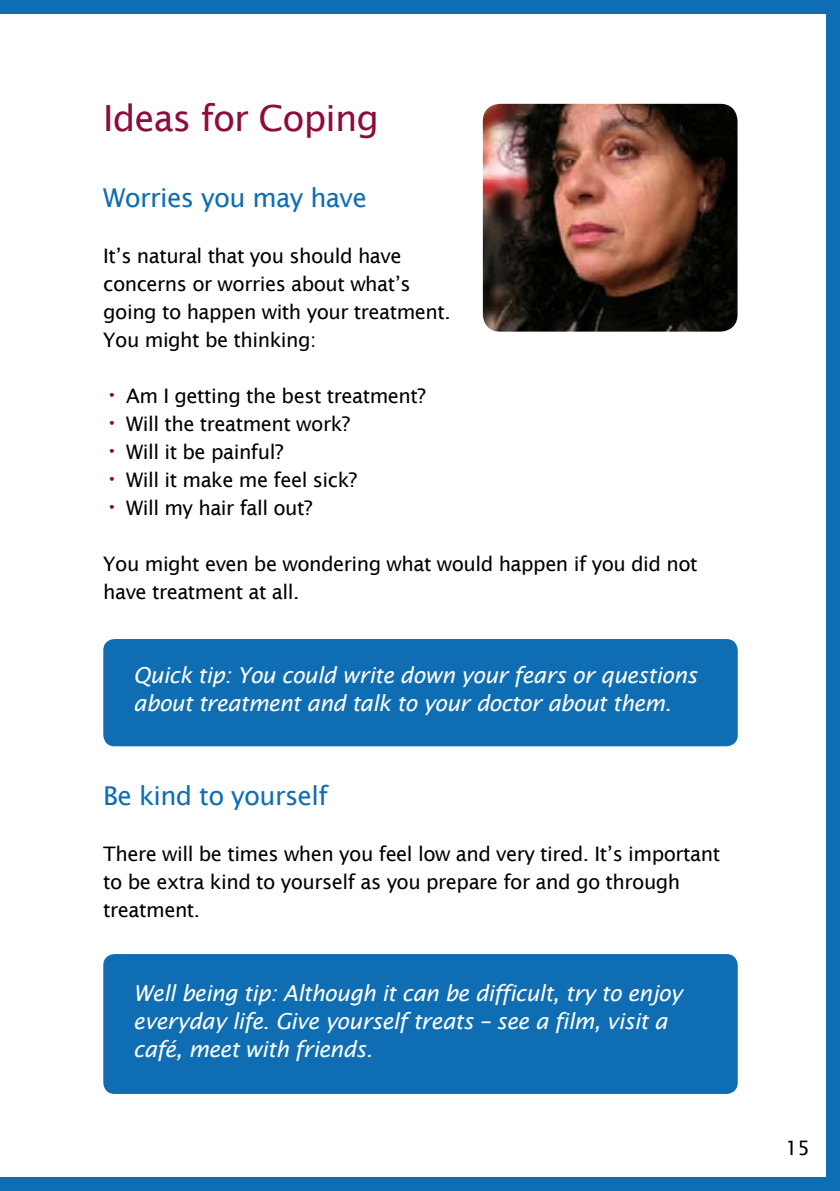
<style>
.page{position:relative;width:840px;height:1191px;background:#fff}
.page>*{position:absolute;margin:0;border:0;box-sizing:border-box;transform-origin:0 0}
.t1{font:36px "Lucida Sans";letter-spacing:-.025em;color:#8e0c3a}
.t2{font:26px "Lucida Sans";letter-spacing:-.025em;color:#0f6db4}
.t3{font:italic 22px/28px "Lucida Sans";letter-spacing:-.025em;color:#fff}
.t4{font:20px/28px "Lucida Sans";letter-spacing:-.025em;color:#000}
.s1{font-size:28px;color:#8e0c3a}
</style>
<div class="page">
<div style="left:0;top:0;width:839px;height:1191px;background:#0f6db4"></div>
<div style="left:0;top:14px;width:825px;height:1162px;background:#fff"></div>
<div style="left:103px;top:639px;width:634px;height:107px;background:#0f6db4;border-radius:11px"></div>
<div style="left:103px;top:954px;width:634px;height:140px;background:#0f6db4;border-radius:11px"></div>
<img style="left:482px;top:104px;width:255px;height:228px">
<h1 class="t1" style="left:103px;top:97px;width:277px">Ideas for Coping</h1>
<h2 class="t2" style="left:103px;top:183px;width:265px">Worries you may have</h2>
<p class="t4" style="left:103px;top:242px;width:349px">It’s natural that you should have concerns or worries about what’s going to happen with your treatment.<br>You might be thinking:</p>
<p class="t4" style="left:103px;top:382px;width:324px"><span class="s1">•</span> Am I getting the best treatment?</p>
<p class="t4" style="left:103px;top:410px;width:248px"><span class="s1">•</span> Will the treatment work?</p>
<p class="t4" style="left:103px;top:438px;width:182px"><span class="s1">•</span> Will it be painful?</p>
<p class="t4" style="left:103px;top:466px;width:255px"><span class="s1">•</span> Will it make me feel sick?</p>
<p class="t4" style="left:103px;top:494px;width:211px"><span class="s1">•</span> Will my hair fall out?</p>
<p class="t4" style="left:103px;top:550px;width:595px">You might even be wondering what would happen if you did not have treatment at all.</p>
<p class="t3" style="left:133px;top:661px;width:565px">Quick tip: You could write down your fears or questions about treatment and talk to your doctor about them.</p>
<h2 class="t2" style="left:103px;top:781px;width:226px">Be kind to yourself</h2>
<p class="t4" style="left:103px;top:840px;width:618px">There will be times when you feel low and very tired. It’s important to be extra kind to yourself as you prepare for and go through treatment.</p>
<p class="t3" style="left:133px;top:979px;width:550px">Well being tip: Although it can be difficult, try to enjoy everyday life. Give yourself treats – see a film, visit a café, meet with friends.</p>
<p class="t4" style="left:784px;top:1133px;width:26px">15</p>
</div>
